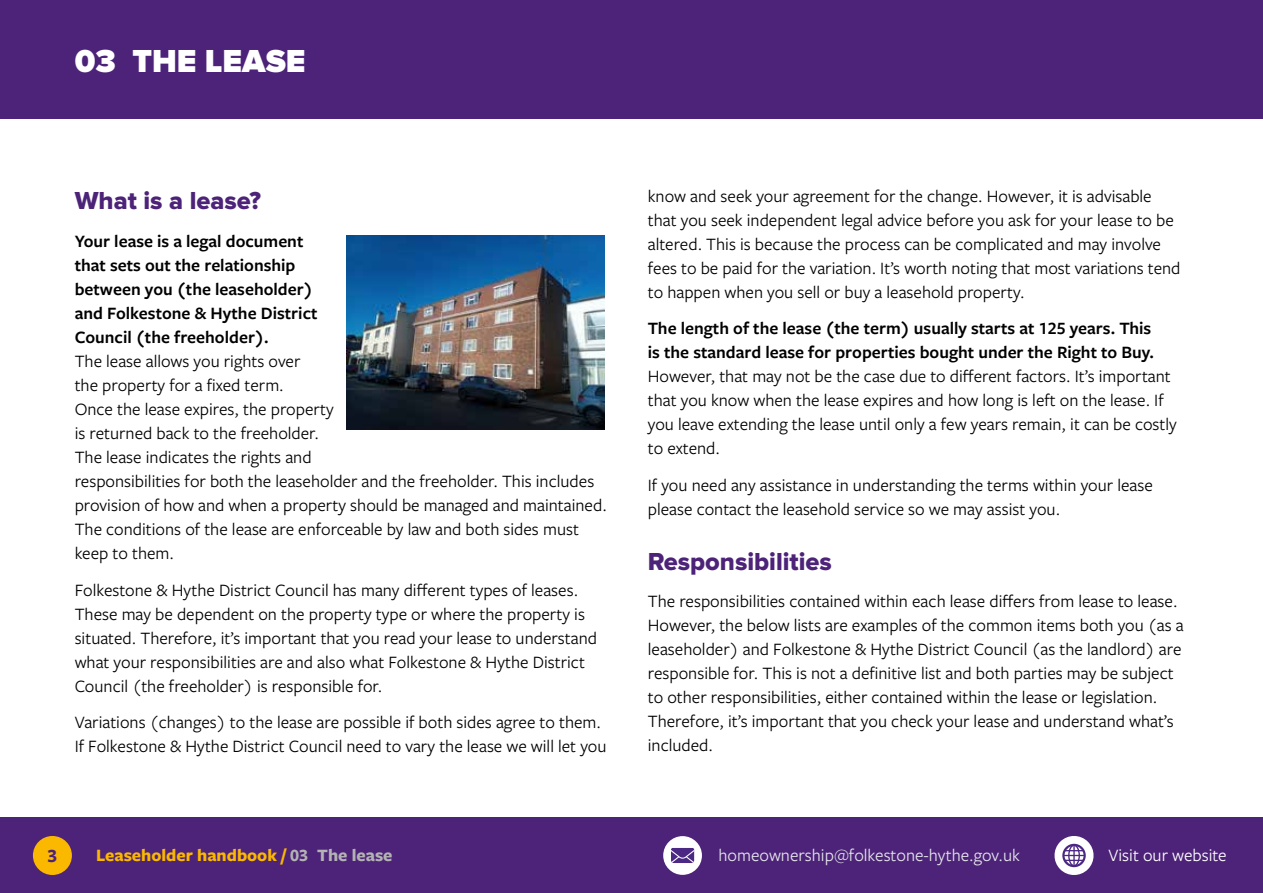
<style>
.page{position:relative;width:1263px;height:893px;background:#fff}
.page>*{position:absolute;margin:0;border:0;box-sizing:border-box;transform-origin:0 0}
.t1{font:900 33px "Proxima Nova";color:#fff}
.t2{font:25.5px "Proxima Nova Extrabld";color:#4d2379}
.t3{font:700 19.5px "Freight Sans Pro";color:#4d2379}
.t4{font:18px/24px "Freight Sans Pro";color:#000}
.t5{font:600 18px/24px "Freight Sans Pro";color:#000}
.t6{font:18px "Freight Sans Pro";color:#e6e6eb}
.t7{font:700 18px "Freight Sans Pro";color:#fbb800}
.t8{font:18px "Freight Sans Pro";color:#fff}
.s1{color:#b3b3b3}
</style>
<div class="page">
<div style="left:0;top:818px;width:1263px;height:75px;background:#4d2379"></div>
<div style="left:33px;top:836px;width:39px;height:39px;background:#fbb800;border-radius:50%"></div>
<div style="left:0;top:0;width:1263px;height:118px;background:#4d2379"></div>
<div style="left:663px;top:836px;width:39px;height:39px;background:#fff;border-radius:50%"></div>
<svg style="left:671px;top:848px;width:23px;height:15px"></svg>
<svg style="left:1054px;top:836px;width:39px;height:39px"></svg>
<img style="left:346px;top:235px;width:258px;height:194px">
<h1 class="t1" style="left:75px;top:46px;width:232px">03 THE LEASE</h1>
<h2 class="t2" style="left:75px;top:189px;width:188px">What is a lease?</h2>
<p class="t5" style="left:75px;top:228px;width:244px">Your lease is a legal document that sets out the relationship between you (the leaseholder) and Folkestone &amp; Hythe District<br>Council (the freeholder).</p>
<p class="t4" style="left:75px;top:348px;width:534px">The lease allows you rights over<br>the property for a fixed term.<br>Once the lease expires, the property<br>is returned back to the freeholder.<br>The lease indicates the rights and<br>responsibilities for both the leaseholder and the freeholder. This includes provision of how and when a property should be managed and maintained.<br>The conditions of the lease are enforceable by law and both sides must keep to them.</p>
<p class="t4" style="left:75px;top:577px;width:524px">Folkestone &amp; Hythe District Council has many different types of leases.<br>These may be dependent on the property type or where the property is situated. Therefore, it’s important that you read your lease to understand what your responsibilities are and also what Folkestone &amp; Hythe District Council (the freeholder) is responsible for.</p>
<p class="t4" style="left:75px;top:710px;width:533px">Variations (changes) to the lease are possible if both sides agree to them.<br>If Folkestone &amp; Hythe District Council need to vary the lease we will let you</p>
<p class="t4" style="left:648px;top:183px;width:534px">know and seek your agreement for the change. However, it is advisable that you seek independent legal advice before you ask for your lease to be altered. This is because the process can be complicated and may involve fees to be paid for the variation. It’s worth noting that most variations tend to happen when you sell or buy a leasehold property.</p>
<p class="t5" style="left:648px;top:316px;width:508px">The length of the lease (the term) usually starts at 125 years. This is the standard lease for properties bought under the Right to Buy.</p>
<p class="t4" style="left:648px;top:364px;width:530px">However, that may not be the case due to different factors. It’s important that you know when the lease expires and how long is left on the lease. If you leave extending the lease until only a few years remain, it can be costly to extend.</p>
<p class="t4" style="left:648px;top:472px;width:506px">If you need any assistance in understanding the terms within your lease please contact the leasehold service so we may assist you.</p>
<h2 class="t2" style="left:648px;top:550px;width:186px">Responsibilities</h2>
<p class="t4" style="left:648px;top:589px;width:537px">The responsibilities contained within each lease differs from lease to lease.<br>However, the below lists are examples of the common items both you (as a leaseholder) and Folkestone &amp; Hythe District Council (as the landlord) are responsible for. This is not a definitive list and both parties may be subject to other responsibilities, either contained within the lease or legislation.<br>Therefore, it’s important that you check your lease and understand what’s included.</p>
<p class="t3" style="left:48px;top:842px;width:11px">3</p>
<p class="t7" style="left:96px;top:843px;width:298px">Leaseholder handbook / <span class="s1">03 The lease</span></p>
<p class="t6" style="left:718px;top:843px;width:303px">homeownership@folkestone-hythe.gov.uk</p>
<p class="t8" style="left:1108px;top:843px;width:120px">Visit our website</p>
</div>
